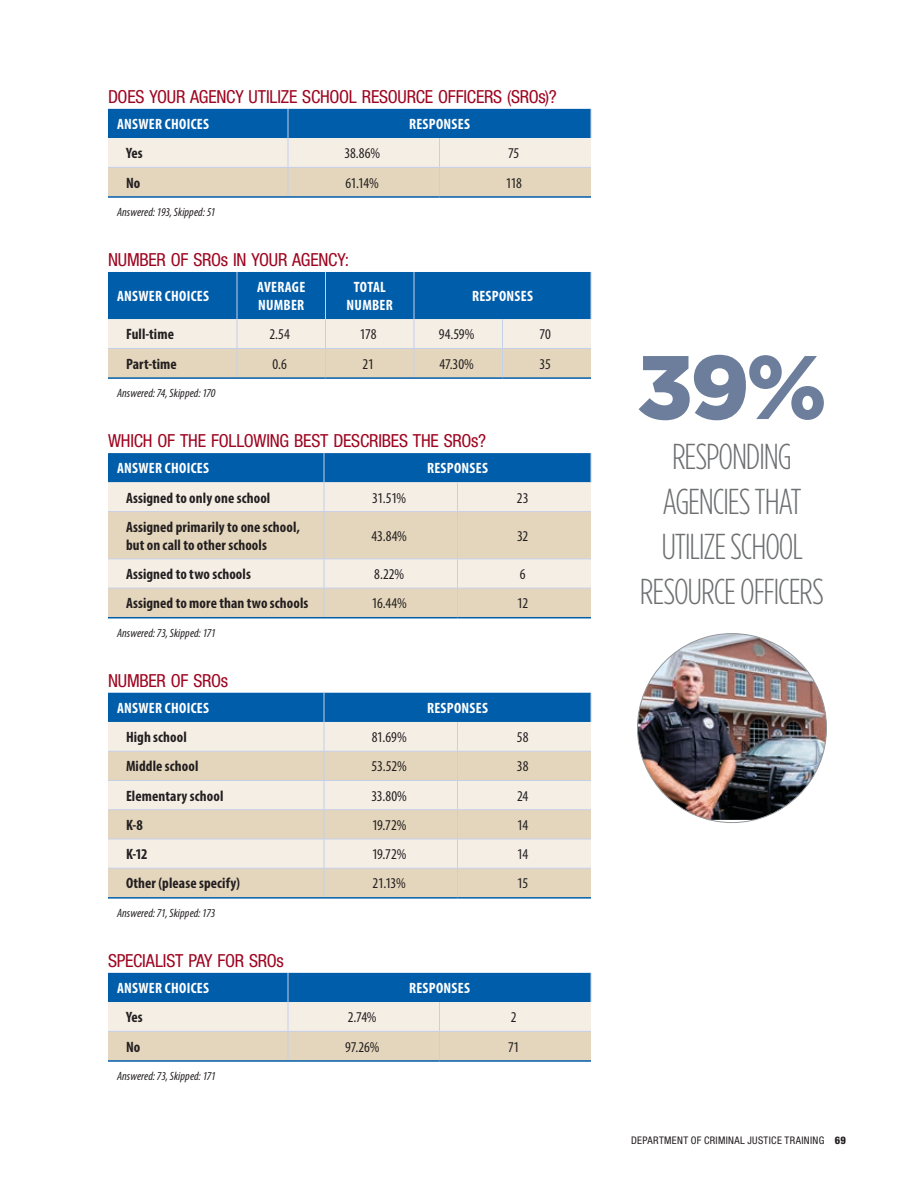
<style>
.page{position:relative;width:918px;height:1188px;background:#fff}
.page>*{position:absolute;margin:0;border:0;box-sizing:border-box;transform-origin:0 0}
.head_-_hel_bd_cond{font:900 90px "Gotham";color:#6c7e9b}
.body_-_no_indent{font:300 36px/45px "Gotham Condensed";letter-spacing:-.035em;color:#6d6f71;text-align:center}
.pull_quote_-_hel_con{font:condensed 18px "Helvetica Neue LT Std";letter-spacing:-.015em;color:#9e0520}
.table_text_descripti{font:700 condensed 15px/18px "Myriad Pro";letter-spacing:.005em;color:#231f20}
.table_text_cell{font:condensed 15px "Myriad Pro";letter-spacing:-.015em;color:#231f20}
.table_text_head{font:700 condensed 15px/18px "Myriad Pro";letter-spacing:.02em;color:#fff}
.table_text_footer{font:italic condensed 12px "Myriad Pro";letter-spacing:.005em;color:#231f20}
.t1{font:condensed 10.5px "Helvetica Neue LT Std";letter-spacing:.03em;color:#231f20}
.s1{font-weight:800}
</style>
<div class="page">
<svg style="left:108px;top:109px;width:484px;height:87px;background:#9db5c4"></svg>
<hr style="left:108px;top:196px;width:180px;height:2px;background:#005daa">
<hr style="left:288px;top:196px;width:152px;height:2px;background:#005daa">
<hr style="left:440px;top:196px;width:151px;height:2px;background:#005daa">
<hr style="left:591px;top:272px;width:1px;height:47px;background:#c6cfe9">
<svg style="left:108px;top:272px;width:483px;height:105px;background:#82a6bf"></svg>
<hr style="left:108px;top:377px;width:129px;height:2px;background:#005daa">
<hr style="left:237px;top:377px;width:89px;height:2px;background:#005daa">
<hr style="left:326px;top:377px;width:88px;height:2px;background:#005daa">
<hr style="left:414px;top:377px;width:88px;height:2px;background:#005daa">
<hr style="left:502px;top:377px;width:89px;height:2px;background:#005daa">
<svg style="left:108px;top:512px;width:483px;height:105px;background:#e8dcc7"></svg>
<svg style="left:108px;top:453px;width:484px;height:58px;background:#7aa5c7"></svg>
<hr style="left:108px;top:511px;width:216px;height:1px;background:#c6cfe9">
<hr style="left:324px;top:511px;width:134px;height:1px;background:#c6cfe9">
<hr style="left:324px;top:512px;width:1px;height:46px;background:#c6cfe9">
<hr style="left:458px;top:511px;width:133px;height:1px;background:#c6cfe9">
<hr style="left:457px;top:512px;width:1px;height:46px;background:#c6cfe9">
<hr style="left:108px;top:558px;width:216px;height:1px;background:#c6cfe9">
<hr style="left:324px;top:558px;width:134px;height:1px;background:#c6cfe9">
<hr style="left:458px;top:558px;width:133px;height:1px;background:#c6cfe9">
<hr style="left:108px;top:588px;width:216px;height:1px;background:#c6cfe9">
<hr style="left:324px;top:588px;width:134px;height:1px;background:#c6cfe9">
<svg style="left:324px;top:559px;width:1px;height:58px"></svg>
<hr style="left:458px;top:588px;width:133px;height:1px;background:#c6cfe9">
<svg style="left:457px;top:559px;width:1px;height:58px"></svg>
<hr style="left:108px;top:617px;width:216px;height:1px;background:#005daa">
<hr style="left:324px;top:617px;width:134px;height:1px;background:#005daa">
<hr style="left:458px;top:617px;width:133px;height:1px;background:#005daa">
<img style="left:638px;top:634px;width:188px;height:186px">
<svg style="left:108px;top:693px;width:484px;height:204px;background:#c9cecb"></svg>
<hr style="left:108px;top:897px;width:216px;height:2px;background:#005daa">
<hr style="left:324px;top:897px;width:134px;height:2px;background:#005daa">
<hr style="left:458px;top:897px;width:133px;height:2px;background:#005daa">
<svg style="left:108px;top:973px;width:484px;height:87px;background:#9db5c4"></svg>
<hr style="left:108px;top:1060px;width:180px;height:2px;background:#005daa">
<hr style="left:288px;top:1060px;width:152px;height:2px;background:#005daa">
<hr style="left:440px;top:1060px;width:151px;height:2px;background:#005daa">
<p class="pull_quote_-_hel_con" style="left:108px;top:86px;width:450px">DOES YOUR AGENCY UTILIZE SCHOOL RESOURCE OFFICERS (SROs)?</p>
<p class="table_text_head" style="left:117px;top:115px;width:93px">ANSWER CHOICES</p>
<p class="table_text_head" style="left:409px;top:115px;width:62px">RESPONSES</p>
<p class="table_text_descripti" style="left:126px;top:144px;width:18px">Yes</p>
<p class="table_text_cell" style="left:344px;top:144px;width:37px">38.86%</p>
<p class="table_text_cell" style="left:508px;top:144px;width:13px">75</p>
<p class="table_text_descripti" style="left:126px;top:173px;width:16px">No</p>
<p class="table_text_cell" style="left:346px;top:174px;width:35px">61.14%</p>
<p class="table_text_cell" style="left:506px;top:174px;width:18px">118</p>
<p class="table_text_footer" style="left:117px;top:205px;width:100px">Answered: 193, Skipped: 51</p>
<p class="pull_quote_-_hel_con" style="left:108px;top:249px;width:243px">NUMBER OF SROs IN YOUR AGENCY:</p>
<p class="table_text_head" style="left:117px;top:287px;width:93px">ANSWER CHOICES</p>
<p class="table_text_head" style="left:257px;top:278px;width:50px">AVERAGE<br>NUMBER</p>
<p class="table_text_head" style="left:347px;top:278px;width:48px;text-align:center">TOTAL<br>NUMBER</p>
<p class="table_text_head" style="left:472px;top:287px;width:62px">RESPONSES</p>
<p class="table_text_descripti" style="left:126px;top:325px;width:50px">Full-time</p>
<p class="table_text_cell" style="left:270px;top:325px;width:22px">2.54</p>
<p class="table_text_cell" style="left:360px;top:325px;width:18px">178</p>
<p class="table_text_cell" style="left:439px;top:325px;width:37px">94.59%</p>
<p class="table_text_cell" style="left:540px;top:325px;width:13px">70</p>
<p class="table_text_descripti" style="left:126px;top:354px;width:52px">Part-time</p>
<p class="table_text_cell" style="left:273px;top:355px;width:16px">0.6</p>
<p class="table_text_cell" style="left:363px;top:355px;width:13px">21</p>
<p class="table_text_cell" style="left:440px;top:355px;width:36px">47.30%</p>
<p class="table_text_cell" style="left:540px;top:355px;width:13px">35</p>
<p class="table_text_footer" style="left:117px;top:386px;width:100px">Answered: 74, Skipped: 170</p>
<p class="pull_quote_-_hel_con" style="left:108px;top:430px;width:380px">WHICH OF THE FOLLOWING BEST DESCRIBES THE SROs?</p>
<p class="table_text_head" style="left:117px;top:459px;width:93px">ANSWER CHOICES</p>
<p class="table_text_head" style="left:427px;top:459px;width:62px">RESPONSES</p>
<p class="table_text_descripti" style="left:126px;top:488px;width:146px">Assigned to only one school</p>
<p class="table_text_cell" style="left:372px;top:489px;width:36px">31.51%</p>
<p class="table_text_cell" style="left:517px;top:489px;width:13px">23</p>
<p class="table_text_descripti" style="left:126px;top:518px;width:175px">Assigned primarily to one school, but on call to other schools</p>
<p class="table_text_cell" style="left:372px;top:527px;width:37px">43.84%</p>
<p class="table_text_cell" style="left:517px;top:527px;width:13px">32</p>
<p class="table_text_descripti" style="left:126px;top:565px;width:126px">Assigned to two schools</p>
<p class="table_text_cell" style="left:374px;top:565px;width:32px">8.22%</p>
<p class="table_text_cell" style="left:520px;top:565px;width:7px">6</p>
<p class="table_text_descripti" style="left:126px;top:594px;width:184px">Assigned to more than two schools</p>
<p class="table_text_cell" style="left:372px;top:594px;width:37px">16.44%</p>
<p class="table_text_cell" style="left:517px;top:594px;width:13px">12</p>
<p class="table_text_footer" style="left:117px;top:626px;width:100px">Answered: 73, Skipped: 171</p>
<p class="pull_quote_-_hel_con" style="left:108px;top:670px;width:122px">NUMBER OF SROs</p>
<p class="table_text_head" style="left:117px;top:699px;width:93px">ANSWER CHOICES</p>
<p class="table_text_head" style="left:427px;top:699px;width:62px">RESPONSES</p>
<p class="table_text_descripti" style="left:126px;top:728px;width:62px">High school</p>
<p class="table_text_cell" style="left:372px;top:728px;width:37px">81.69%</p>
<p class="table_text_cell" style="left:517px;top:728px;width:13px">58</p>
<p class="table_text_descripti" style="left:126px;top:757px;width:74px">Middle school</p>
<p class="table_text_cell" style="left:372px;top:757px;width:37px">53.52%</p>
<p class="table_text_cell" style="left:517px;top:757px;width:13px">38</p>
<p class="table_text_descripti" style="left:126px;top:786px;width:99px">Elementary school</p>
<p class="table_text_cell" style="left:371px;top:787px;width:37px">33.80%</p>
<p class="table_text_cell" style="left:517px;top:787px;width:13px">24</p>
<p class="table_text_descripti" style="left:126px;top:816px;width:18px">K-8</p>
<p class="table_text_cell" style="left:372px;top:816px;width:36px">19.72%</p>
<p class="table_text_cell" style="left:517px;top:816px;width:13px">14</p>
<p class="table_text_descripti" style="left:126px;top:845px;width:23px">K-12</p>
<p class="table_text_cell" style="left:372px;top:845px;width:36px">19.72%</p>
<p class="table_text_cell" style="left:517px;top:845px;width:13px">14</p>
<p class="table_text_descripti" style="left:126px;top:874px;width:116px">Other (please specify)</p>
<p class="table_text_cell" style="left:373px;top:874px;width:35px">21.13%</p>
<p class="table_text_cell" style="left:517px;top:874px;width:13px">15</p>
<p class="table_text_footer" style="left:117px;top:906px;width:100px">Answered: 71, Skipped: 173</p>
<p class="pull_quote_-_hel_con" style="left:108px;top:950px;width:177px">SPECIALIST PAY FOR SROs</p>
<p class="table_text_head" style="left:117px;top:979px;width:93px">ANSWER CHOICES</p>
<p class="table_text_head" style="left:409px;top:979px;width:62px">RESPONSES</p>
<p class="table_text_descripti" style="left:126px;top:1008px;width:18px">Yes</p>
<p class="table_text_cell" style="left:348px;top:1008px;width:30px">2.74%</p>
<p class="table_text_cell" style="left:511px;top:1008px;width:7px">2</p>
<p class="table_text_descripti" style="left:126px;top:1037px;width:16px">No</p>
<p class="table_text_cell" style="left:345px;top:1038px;width:36px">97.26%</p>
<p class="table_text_cell" style="left:508px;top:1038px;width:13px">71</p>
<p class="table_text_footer" style="left:117px;top:1069px;width:100px">Answered: 73, Skipped: 171</p>
<p class="head_-_hel_bd_cond" style="left:637px;top:325px;width:191px">39%</p>
<p class="body_-_no_indent" style="left:640px;top:433px;width:186px">RESPONDING<br>AGENCIES THAT<br>UTILIZE SCHOOL<br>RESOURCE OFFICERS</p>
<p class="t1" style="left:631px;top:1134px;width:216px">DEPARTMENT OF CRIMINAL JUSTICE TRAINING <span class="s1">69</span></p>
</div>
